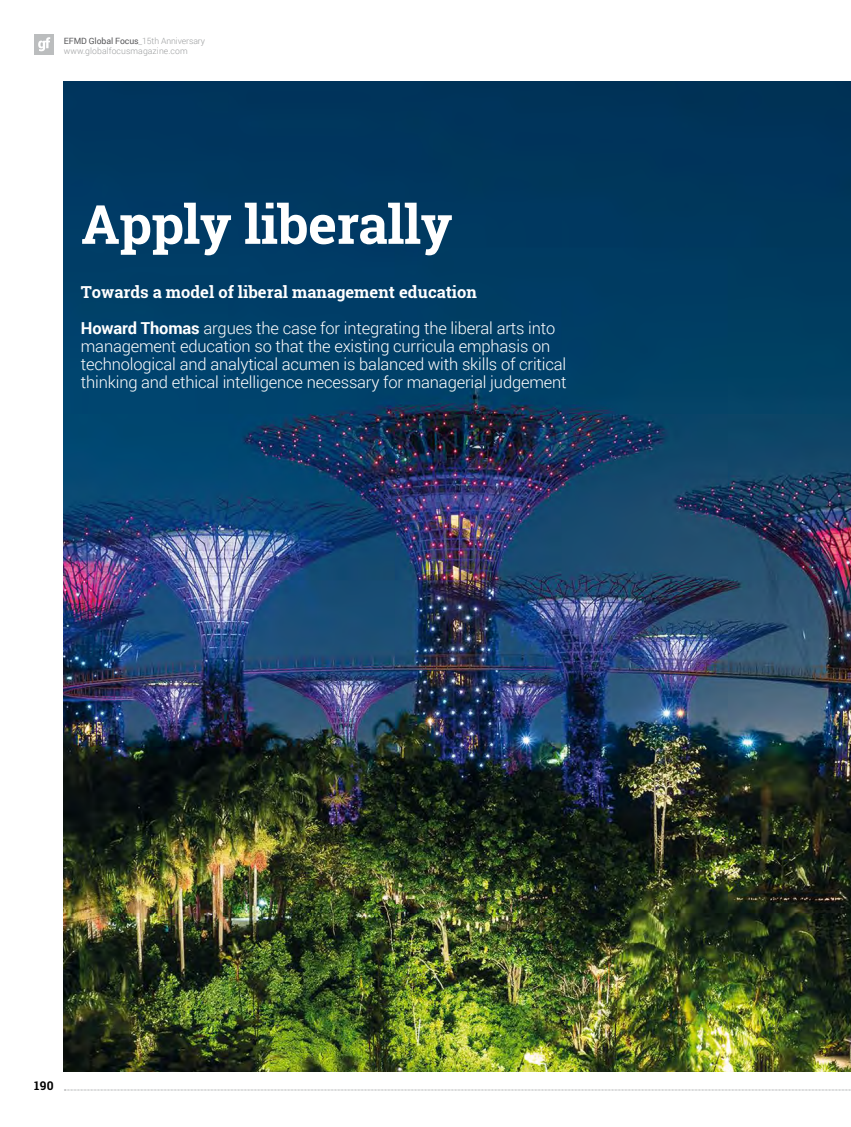
<style>
.page{position:relative;width:851px;height:1127px;background:#fff}
.page>*{position:absolute;margin:0;border:0;box-sizing:border-box;transform-origin:0 0}
.t1{font:700 54px "Roboto Slab";letter-spacing:-.01em;color:#fff}
.t2{font:300 16.5px/18px "Roboto";letter-spacing:-.01em;color:#fff}
.t3{font:700 16.5px "Roboto Slab";color:#fff}
.t4{font:700 12px "Roboto Slab";color:#000}
.t5{font:300 8.7px/10.1px "Roboto";letter-spacing:.01em;color:#9c9e9f}
.s1{font-weight:400;color:#58585a}
.s2{font-weight:700}
</style>
<div class="page">
<svg style="left:64px;top:1089px;width:787px;height:1px"></svg>
<div style="left:34px;top:34px;width:20px;height:20px;background:#bbbdbe"></div>
<svg style="left:38px;top:37px;width:12px;height:14px"></svg>
<img style="left:64px;top:82px;width:786px;height:990px">
<p class="t5" style="left:64px;top:35px;width:143px"><span class="s1">EFMD Global Focus</span>_15th Anniversary www.globalfocusmagazine.com</p>
<h1 class="t1" style="left:81px;top:187px;width:373px">Apply liberally</h1>
<p class="t3" style="left:81px;top:280px;width:397px">Towards a model of liberal management education</p>
<p class="t2" style="left:81px;top:318px;width:487px"><span class="s2">Howard Thomas</span> argues the case for integrating the liberal arts into management education so that the existing curricula emphasis on technological and analytical acumen is balanced with skills of critical thinking and ethical intelligence necessary for managerial judgement</p>
<p class="t4" style="left:34px;top:1077px;width:21px">190</p>
</div>
